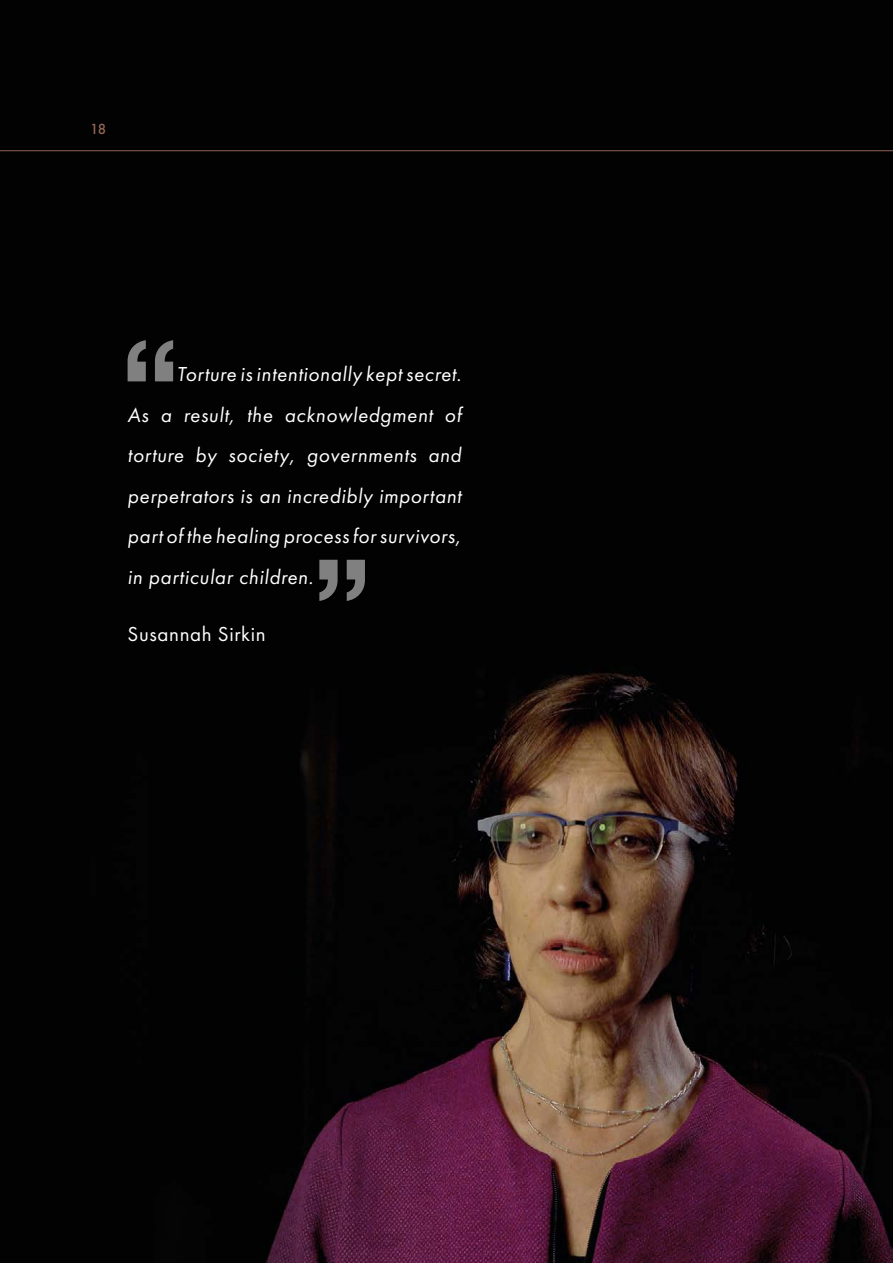
<style>
.page{position:relative;width:893px;height:1263px;background:#fff}
.page>*{position:absolute;margin:0;border:0;box-sizing:border-box;transform-origin:0 0}
.t1{font:italic 21px/40.5px "Futura New";letter-spacing:.03em;color:#fff;text-align:justify}
.t2{font:21px "Futura New";letter-spacing:.03em;color:#fff}
.t3{font:500 13.5px "Futura";color:#916456}
</style>
<div class="page">
<img style="left:0;top:0;width:893px;height:1263px">
<svg style="left:127px;top:340px;width:46px;height:41px;background:#4d4d4d"></svg>
<svg style="left:319px;top:560px;width:46px;height:41px;background:#4e4e4e"></svg>
<hr style="left:0;top:150px;width:893px;height:1px;background:#916456">
<p class="t3" style="left:90px;top:119px;width:18px">18</p>
<p class="t1" style="left:128px;top:354px;width:335px;text-indent:49px">Torture is intentionally kept secret.<br>As a result, the acknowledgment of torture by society, governments and perpetrators is an incredibly important part of the healing process for survivors, in particular children.</p>
<p class="t2" style="left:128px;top:622px;width:140px">Susannah Sirkin</p>
</div>
